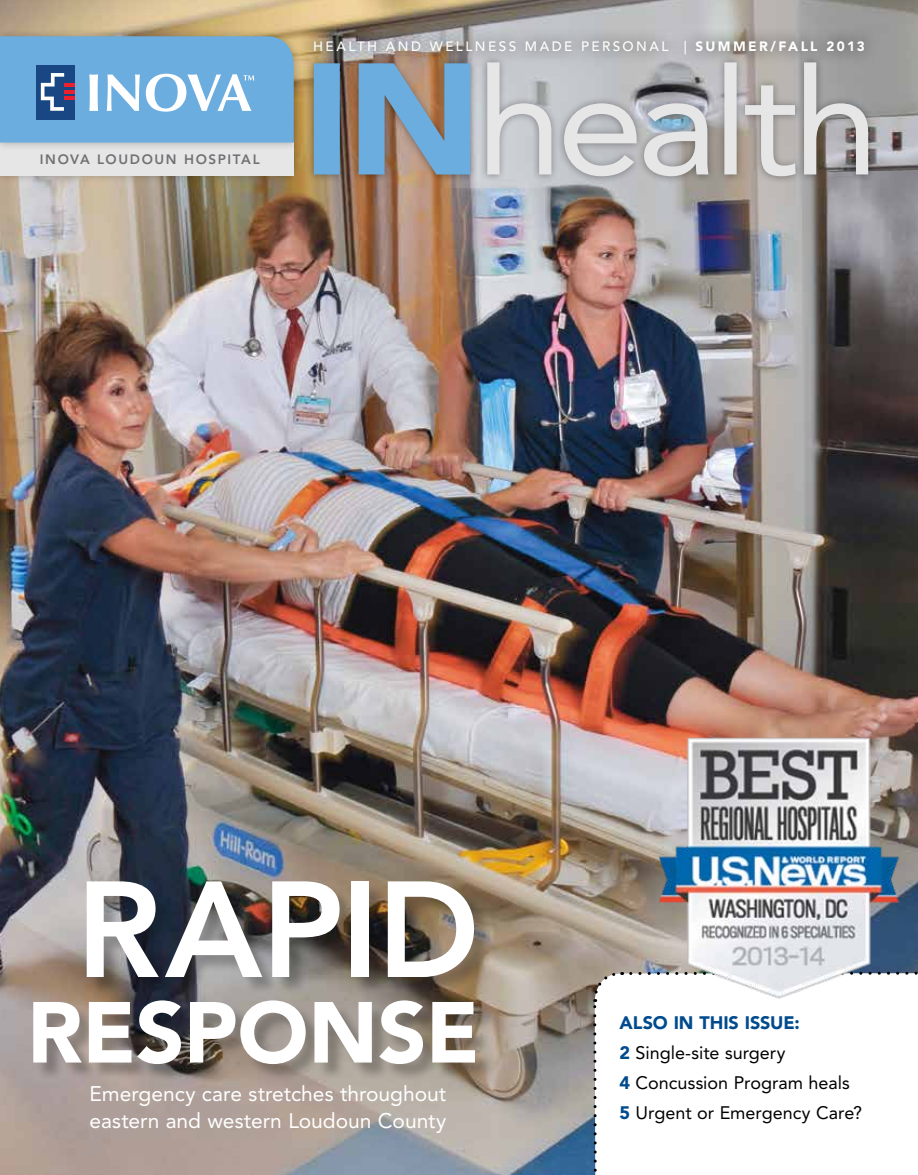
<style>
.page{position:relative;width:918px;height:1175px;background:#fff}
.page>*{position:absolute;margin:0;border:0;box-sizing:border-box;transform-origin:0 0}
.t1{font:800 135px "Avenir LT Std";color:#fff}
.t2{font:900 85.5px "Avenir LT Std";color:#fff}
.t3{font:21px/27px "Avenir LT Std";color:#fff}
.t4{font:18px/30px "Avenir LT Std";color:#000}
.t5{font:500 13.5px "Avenir LT Std";letter-spacing:.18em;color:#fff}
.t6{font:800 13.5px "Avenir LT Std";letter-spacing:.12em;color:#717073}
.t7{font:900 13.5px "Avenir LT Std";letter-spacing:.18em;color:#fff}
.s1{font-weight:500}
.s2{font-weight:900;color:#004b8d}
</style>
<div class="page">
<img style="left:0;top:0;width:918px;height:1174px">
<div style="left:0;top:134px;width:302px;height:50px;background:#000;opacity:.24"></div>
<div style="left:0;top:142px;width:294px;height:34px;background:#e6e6e7"></div>
<div style="left:0;top:28px;width:302px;height:123px;background:#000;opacity:.24"></div>
<svg style="left:0;top:36px;width:294px;height:106px"></svg>
<div style="left:299px;top:26px;width:579px;height:40px;background:#000;opacity:.74"></div>
<div style="left:306px;top:54px;width:570px;height:130px;background:#000;opacity:.37"></div>
<svg style="left:487px;top:62px;width:381px;height:114px"></svg>
<svg style="left:314px;top:63px;width:156px;height:111px"></svg>
<svg style="left:623px;top:1066px;width:295px;height:108px"></svg>
<svg style="left:592px;top:1066px;width:31px;height:109px"></svg>
<div style="left:36px;top:883px;width:458px;height:199px;background:#000;opacity:.25"></div>
<img style="left:577px;top:654px;width:341px;height:412px">
<p class="t6" style="left:40px;top:151px;width:221px">INOVA LOUDOUN HOSPITAL</p>
<p class="t5" style="left:313px;top:38px;width:239px">HEALTH AND WELLNESS MADE</p>
<p class="t5" style="left:581px;top:38px;width:67px">PE RSONAL</p>
<p class="t7" style="left:684px;top:38px;width:183px"><span class="s1">|</span> SUMMER/FALL 2013</p>
<p class="t1" style="left:76px;top:850px;width:168px">rapid</p>
<p class="t2" style="left:27px;top:981px;width:51px">RES</p>
<p class="t2" style="left:184px;top:981px;width:114px">PONSE</p>
<p class="t3" style="left:90px;top:1080px;width:358px">Emergency care stretches throughout eastern and western Loudoun County</p>
<p class="t4" style="left:619px;top:1007px;width:244px"><span class="s2">ALSO IN THIS ISSUE:<br>2</span> Single-site surgery<br><span class="s2">4</span> Concussion Program heals<br><span class="s2">5</span> Urgent or Emergency Care?</p>
</div>
